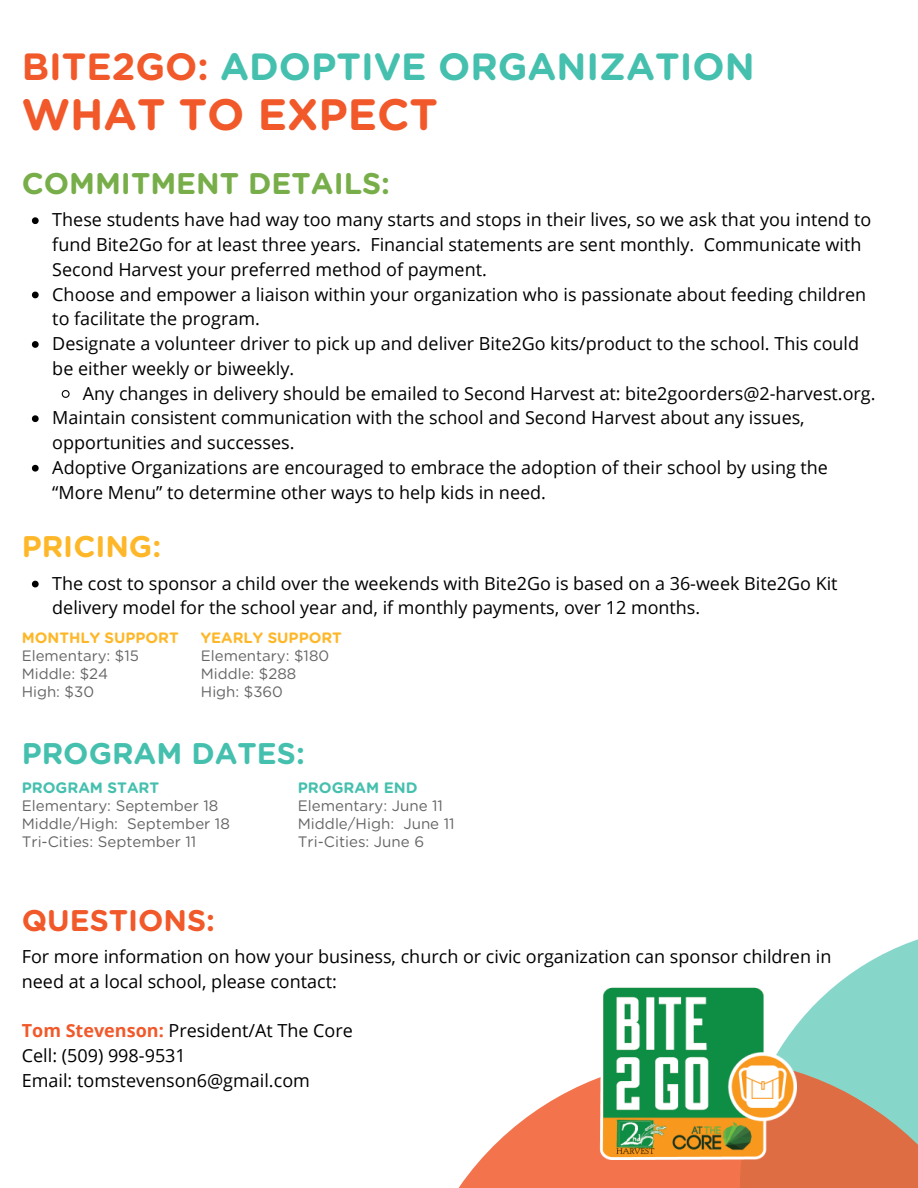
<style>
.page{position:relative;width:918px;height:1188px;background:#fff}
.page>*{position:absolute;margin:0;border:0;box-sizing:border-box;transform-origin:0 0}
.t1{font:700 43.95px "Gotham Rounded";color:#f1592a}
.t2{font:700 37.95px "Gotham Rounded";color:#45c0ae}
.t3{font:700 29.85px "Gotham Rounded";color:#77ae49}
.t4{font:700 29.85px "Gotham Rounded";color:#45c0ae}
.t5{font:700 29.85px "Gotham Rounded";color:#f1592a}
.t6{font:700 29.85px "Gotham Rounded";color:#feb728}
.t7{font:18px/24.8px "Open Sans";color:#000}
.t8{font:15.15px/18.1px "Gotham Rounded";color:#666}
.t9{font:700 15.15px "Gotham Rounded";color:#45c0ae}
.t10{font:15px/18px "Gotham Rounded";color:#666}
.t11{font:700 15px "Gotham Rounded";color:#feb728}
.s1{color:#f1592a}
.s2{font-weight:700;color:#f1592a}
</style>
<div class="page">
<svg style="left:32px;top:217px;width:7px;height:7px"></svg>
<svg style="left:32px;top:292px;width:7px;height:6px"></svg>
<svg style="left:32px;top:341px;width:7px;height:7px"></svg>
<svg style="left:61px;top:390px;width:9px;height:8px"></svg>
<svg style="left:32px;top:415px;width:7px;height:7px"></svg>
<svg style="left:32px;top:465px;width:7px;height:7px"></svg>
<svg style="left:32px;top:581px;width:7px;height:6px"></svg>
<svg style="left:805px;top:939px;width:113px;height:76px;fill:#86d6ca"></svg>
<svg style="left:459px;top:1015px;width:459px;height:173px"></svg>
<img style="left:583px;top:987px;width:213px;height:172px">
<h2 class="t2" style="left:22px;top:39px;width:734px"><span class="s1">BITE2GO:</span> ADOPTIVE ORGANIZATION</h2>
<h1 class="t1" style="left:22px;top:82px;width:418px">WHAT TO EXPECT</h1>
<h3 class="t3" style="left:22px;top:161px;width:370px">COMMITMENT DETAILS:</h3>
<p class="t7" style="left:52px;top:207px;width:821px">These students have had way too many starts and stops in their lives, so we ask that you intend to fund Bite2Go for at least three years. Financial statements are sent monthly. Communicate with Second Harvest your preferred method of payment.<br>Choose and empower a liaison within your organization who is passionate about feeding children to facilitate the program.<br>Designate a volunteer driver to pick up and deliver Bite2Go kits/product to the school. This could be either weekly or biweekly.</p>
<p class="t7" style="left:52px;top:380px;width:825px;text-indent:31px">Any changes in delivery should be emailed to Second Harvest at: bite2goorders@2-harvest.org.<br>Maintain consistent communication with the school and Second Harvest about any issues, opportunities and successes.<br>Adoptive Organizations are encouraged to embrace the adoption of their school by using the “More Menu” to determine other ways to help kids in need.</p>
<h3 class="t6" style="left:22px;top:525px;width:141px">PRICING:</h3>
<p class="t7" style="left:52px;top:570px;width:787px">The cost to sponsor a child over the weekends with Bite2Go is based on a 36-week Bite2Go Kit delivery model for the school year and, if monthly payments, over 12 months.</p>
<p class="t11" style="left:22px;top:627px;width:159px">MONTHLY SUPPORT</p>
<p class="t10" style="left:22px;top:646px;width:119px">Elementary: $15<br>Middle: $24<br>High: $30</p>
<p class="t11" style="left:201px;top:627px;width:143px">YEARLY SUPPORT</p>
<p class="t10" style="left:201px;top:646px;width:130px">Elementary: $180<br>Middle: $288<br>High: $360</p>
<h3 class="t4" style="left:22px;top:732px;width:285px">PROGRAM DATES:</h3>
<p class="t9" style="left:22px;top:776px;width:139px">PROGRAM START</p>
<p class="t8" style="left:22px;top:796px;width:210px">Elementary: September 18<br>Middle/High: September 18<br>Tri-Cities: September 11</p>
<p class="t9" style="left:298px;top:776px;width:121px">PROGRAM END</p>
<p class="t8" style="left:298px;top:796px;width:158px">Elementary: June 11<br>Middle/High: June 11<br>Tri-Cities: June 6</p>
<h3 class="t5" style="left:22px;top:898px;width:195px">QUESTIONS:</h3>
<p class="t7" style="left:22px;top:944px;width:811px">For more information on how your business, church or civic organization can sponsor children in need at a local school, please contact:</p>
<p class="t7" style="left:22px;top:1018px;width:333px"><span class="s2">Tom Stevenson:</span> President/At The Core<br>Cell: (509) 998-9531<br>Email: tomstevenson6@gmail.com</p>
</div>
